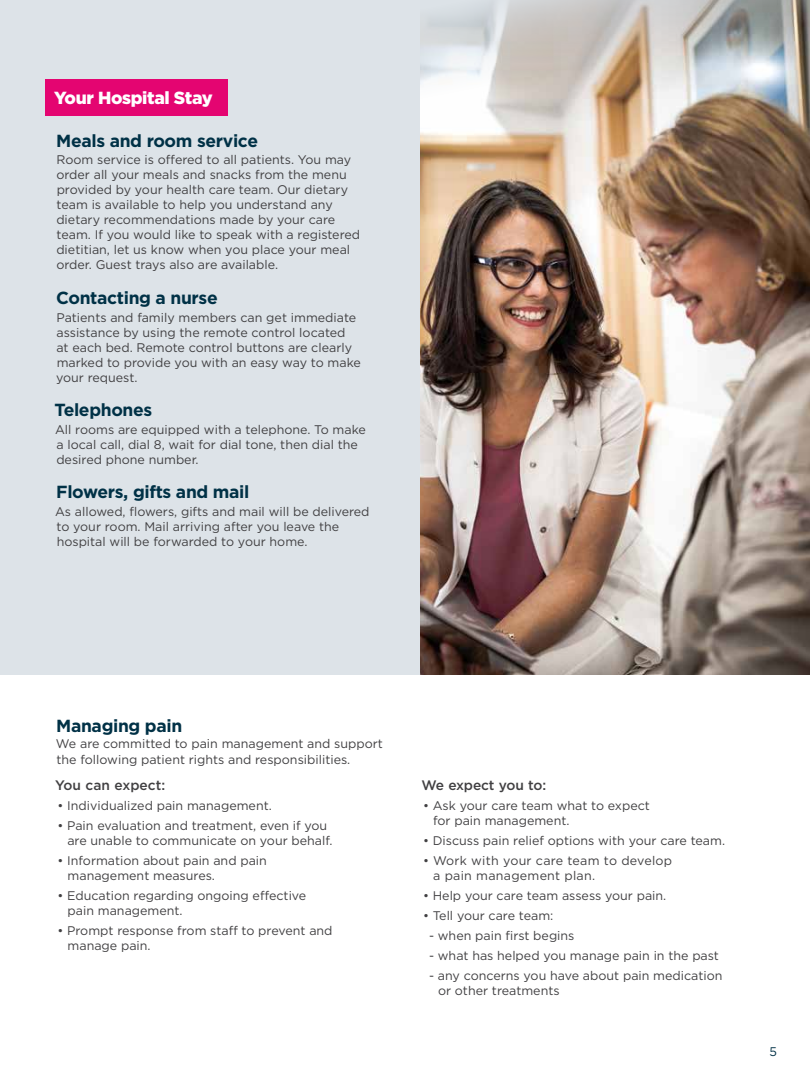
<style>
.page{position:relative;width:810px;height:1080px;background:#fff}
.page>*{position:absolute;margin:0;border:0;box-sizing:border-box;transform-origin:0 0}
.t1{font:700 17.5px "Gotham";letter-spacing:-.02em;color:#003146}
.t2{font:900 17.5px "Gotham";letter-spacing:-.02em;color:#fff}
.t3{font:500 13.75px "Gotham";letter-spacing:-.01em;color:#414042}
.t4{font:12.5px/15px "Gotham";color:#414042}
.t5{font:12.5px/15px "Gotham";letter-spacing:.02em;color:#414042}
.t6{font:12.5px "Gotham";color:#003146}
</style>
<div class="page">
<div style="left:0;top:0;width:810px;height:675px;background:#dde3e8"></div>
<img style="left:420px;top:0;width:390px;height:675px">
<div style="left:45px;top:79px;width:183px;height:37px;background:#e40571"></div>
<h1 class="t2" style="left:54px;top:86px;width:160px">Your Hospital Stay</h1>
<h1 class="t1" style="left:56px;top:129px;width:203px">Meals and room service</h1>
<p class="t4" style="left:56px;top:152px;width:305px">Room service is offered to all patients. You may order all your meals and snacks from the menu provided by your health care team. Our dietary team is available to help you understand any dietary recommendations made by your care team. If you would like to speak with a registered dietitian, let us know when you place your meal order. Guest trays also are available.</p>
<h1 class="t1" style="left:56px;top:286px;width:163px">Contacting a nurse</h1>
<p class="t4" style="left:56px;top:309px;width:306px">Patients and family members can get immediate assistance by using the remote control located<br>at each bed. Remote control buttons are clearly marked to provide you with an easy way to make your request.</p>
<h1 class="t1" style="left:55px;top:398px;width:99px">Telephones</h1>
<p class="t4" style="left:55px;top:422px;width:312px">All rooms are equipped with a telephone. To make a local call, dial 8, wait for dial tone, then dial the desired phone number.</p>
<h1 class="t1" style="left:56px;top:481px;width:195px">Flowers, gifts and mail</h1>
<p class="t4" style="left:55px;top:504px;width:316px">As allowed, flowers, gifts and mail will be delivered to your room. Mail arriving after you leave the hospital will be forwarded to your home.</p>
<h1 class="t1" style="left:56px;top:714px;width:128px">Managing pain</h1>
<p class="t4" style="left:56px;top:735px;width:329px;line-height:16.2px">We are committed to pain management and support the following patient rights and responsibilities.</p>
<p class="t3" style="left:55px;top:776px;width:112px">You can expect:</p>
<p class="t4" style="left:57px;top:798px;width:216px">• Individualized pain management.</p>
<p class="t4" style="left:67px;top:818px;width:267px;text-indent:-10px">• Pain evaluation and treatment, even if you are unable to communicate on your behalf.</p>
<p class="t4" style="left:68px;top:853px;width:201px;text-indent:-10px">• Information about pain and pain management measures.</p>
<p class="t4" style="left:68px;top:888px;width:240px;text-indent:-10px">• Education regarding ongoing effective pain management.</p>
<p class="t4" style="left:68px;top:923px;width:267px;text-indent:-10px">• Prompt response from staff to prevent and manage pain.</p>
<p class="t3" style="left:421px;top:776px;width:126px">We expect you to:</p>
<p class="t4" style="left:433px;top:798px;width:218px;text-indent:-10px">• Ask your care team what to expect for pain management.</p>
<p class="t4" style="left:423px;top:833px;width:304px">• Discuss pain relief options with your care team.</p>
<p class="t5" style="left:433px;top:853px;width:241px;text-indent:-10px">• Work with your care team to develop a pain management plan.</p>
<p class="t4" style="left:423px;top:888px;width:245px">• Help your care team assess your pain.</p>
<p class="t4" style="left:423px;top:908px;width:132px">• Tell your care team:</p>
<p class="t4" style="left:429px;top:928px;width:147px">- when pain first begins</p>
<p class="t4" style="left:429px;top:948px;width:291px">- what has helped you manage pain in the past</p>
<p class="t4" style="left:438px;top:968px;width:286px;text-indent:-9px">- any concerns you have about pain medication or other treatments</p>
<p class="t6" style="left:769px;top:1044px;width:9px">5</p>
</div>
